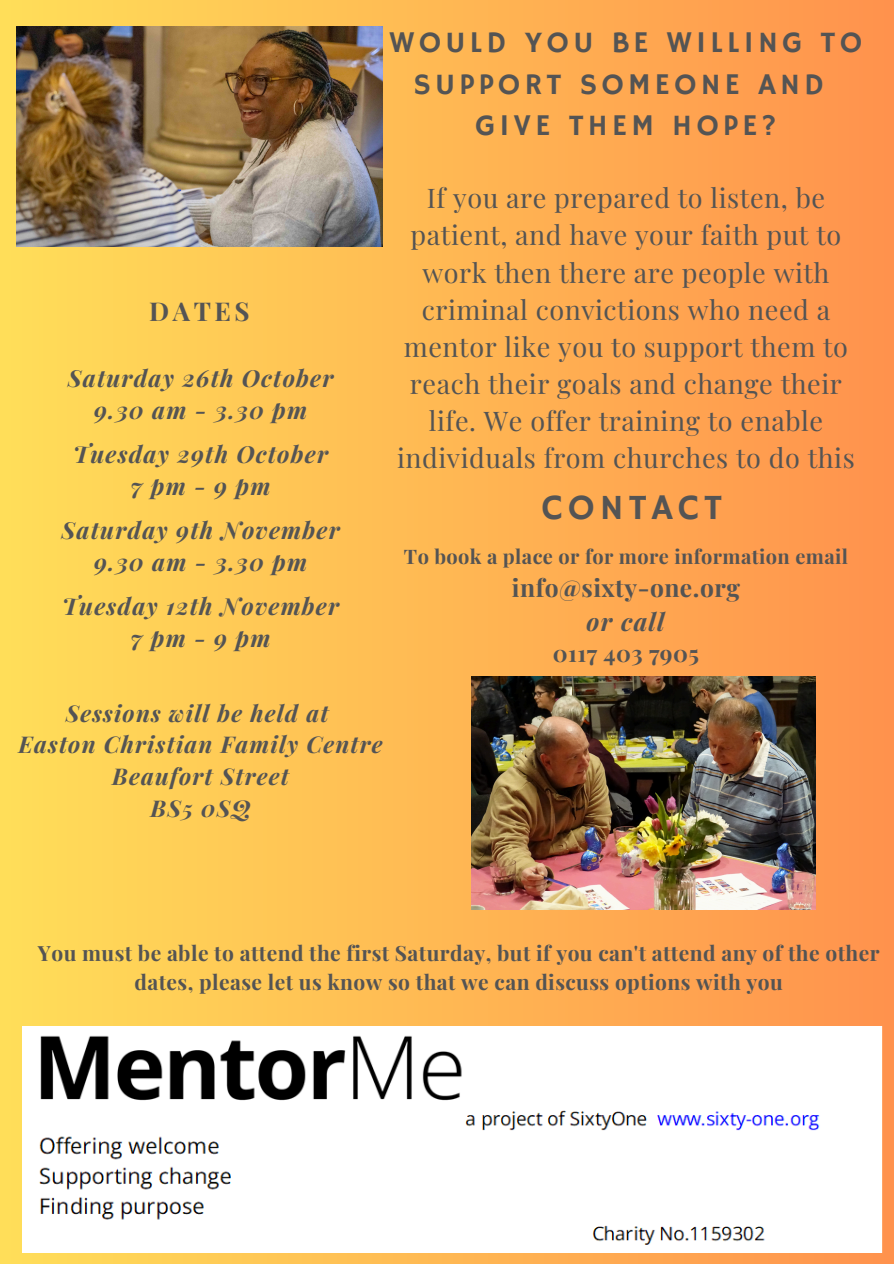
<style>
.page{position:relative;width:894px;height:1264px;background:#fff}
.page>*{position:absolute;margin:0;border:0;box-sizing:border-box;transform-origin:0 0}
.t1{font:36px "Hammersmith One";letter-spacing:.14em;color:#545454}
.t2{font:30px/41.7px "Hammersmith One";letter-spacing:.14em;color:#545454;text-align:center}
.t3{font:27px/37.2px "Playfair Display";letter-spacing:.02em;color:#545454;text-align:center}
.t4{font:700 25.8px "Playfair Display";letter-spacing:.14em;color:#545454}
.t5{font:700 24.6px "Playfair Display";letter-spacing:.02em;color:#545454}
.t6{font:italic 700 24.6px "Playfair Display";letter-spacing:.05em;color:#545454}
.t7{font:italic 700 23.4px/32.4px "Playfair Display";letter-spacing:.05em;color:#545454;text-align:center}
.t8{font:italic 700 23.1px/31.7px "Playfair Display";letter-spacing:.05em;color:#545454;text-align:center}
.t9{font:700 23.1px "Playfair Display";letter-spacing:.02em;color:#545454}
.t10{font:700 21px/29.2px "Playfair Display";letter-spacing:.02em;color:#545454;text-align:center}
.t11{font:700 19.95px "Playfair Display";letter-spacing:.02em;color:#545454}
</style>
<div class="page">
<div style="left:0;top:0;width:893px;height:1263px;background:linear-gradient(to right,#fede5a,#ff924d)"></div>
<img style="left:471px;top:676px;width:344px;height:233px">
<img style="left:17px;top:27px;width:365px;height:219px">
<img style="left:23px;top:1026px;width:860px;height:226px">
<p class="t4" style="left:149px;top:293px;width:102px">DATES</p>
<p class="t7" style="left:68px;top:361px;width:267px">Saturday 26th October<br>9.30 am - 3.30 pm</p>
<p class="t7" style="left:73px;top:437px;width:256px">Tuesday 29th October<br>7pm-9pm</p>
<p class="t7" style="left:62px;top:513px;width:279px">Saturday 9th November<br>9.30 am - 3.30 pm</p>
<p class="t7" style="left:62px;top:589px;width:278px">Tuesday 12th November<br>7pm-9pm</p>
<h3 class="t2" style="left:389px;top:23px;width:474px">WOULD YOU BE WILLING TO<br>SUPPORT SOMEONE AND<br>GIVE THEM HOPE?</h3>
<h5 class="t3" style="left:397px;top:178px;width:459px">If you are prepared to listen, be patient, and have your faith put to work then there are people with criminal convictions who need a mentor like you to support them to reach their goals and change their life. We offer training to enable individuals from churches to do this</h5>
<h1 class="t1" style="left:541px;top:487px;width:181px">CONTACT</h1>
<h5 class="t11" style="left:404px;top:543px;width:445px">To book a place or for more information email</h5>
<h5 class="t5" style="left:511px;top:570px;width:229px">info@sixty-one.org</h5>
<h5 class="t6" style="left:586px;top:604px;width:80px">or call</h5>
<h5 class="t9" style="left:552px;top:637px;width:148px">0117 403 7905</h5>
<p class="t8" style="left:19px;top:696px;width:365px">Sessions will be held at<br>Easton Christian Family Centre<br>Beaufort Street<br>BS5 0SQ</p>
<p class="t10" style="left:38px;top:937px;width:842px">You must be able to attend the first Saturday, but if you can't attend any of the other dates, please let us know so that we can discuss options with you</p>
</div>
